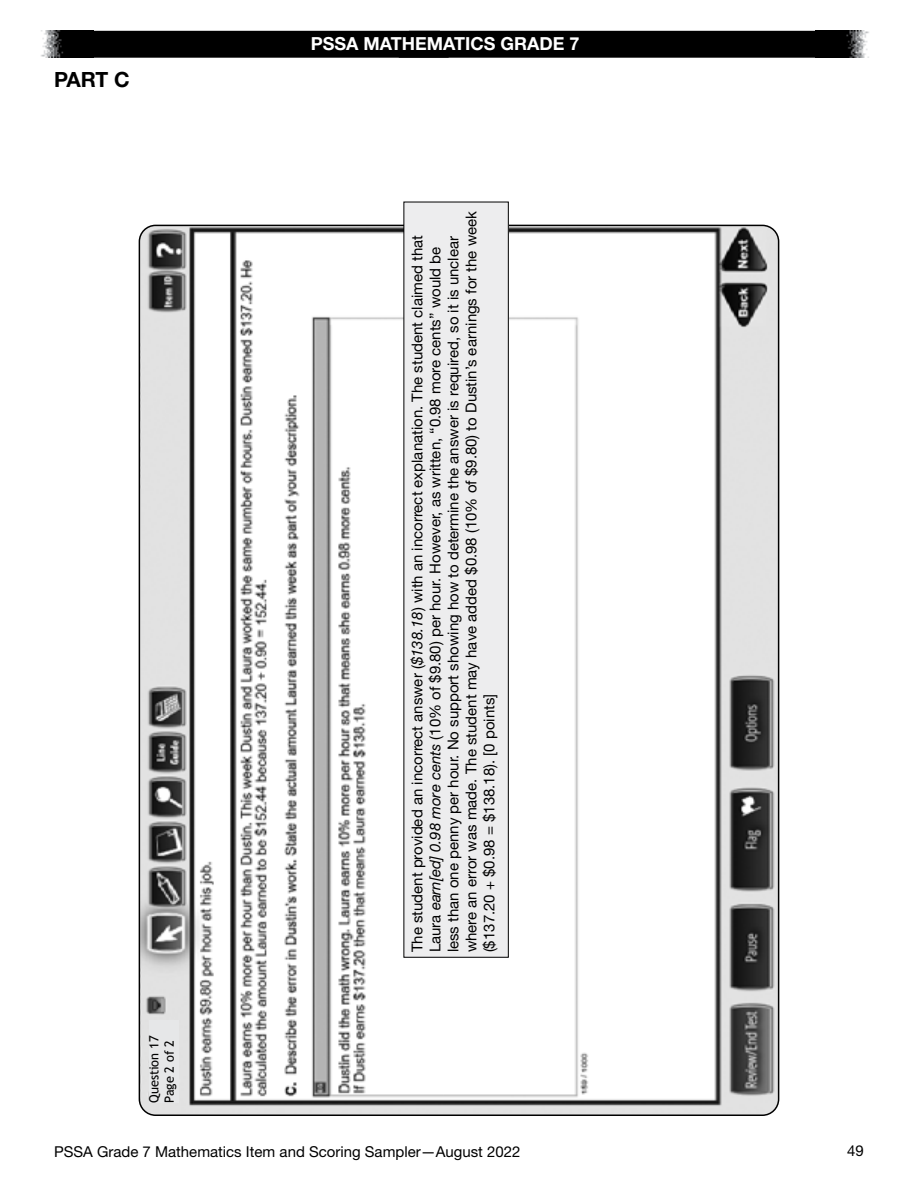
<style>
.page{position:relative;width:918px;height:1188px;background:#fff}
.page>*{position:absolute;margin:0;border:0;box-sizing:border-box;transform-origin:0 0}
.t1{font:700 21px "Helvetica Neue LT Std";color:#000}
.t2{font:700 18px "Helvetica Neue LT Std";color:#fff}
.t3{font:15px/18px "Helvetica Neue LT Std";color:#000}
.t4{font:12.75px/15.3px "Trebuchet MS";color:#000}
.s1{font-style:italic}
</style>
<div class="page">
<img style="left:41px;top:31px;width:53px;height:27px">
<img style="left:816px;top:31px;width:53px;height:27px">
<div style="left:94px;top:31px;width:722px;height:27px;background:#000"></div>
<img style="left:139px;top:225px;width:640px;height:890px">
<div style="left:149px;top:1020px;width:30px;height:83px;background:#e6e7e8"></div>
<div style="left:404px;top:202px;width:104px;height:755px;background:#ededee"></div>
<div style="left:404px;top:202px;width:105px;height:756px;border:1px solid #000"></div>
<p class="t1" style="left:54px;top:67px;width:77px">PART C</p>
<p class="t4" style="left:146px;top:1103px;width:69px;rotate:-90deg">Question 17<br>Page 2 of 2</p>
<p class="t2" style="left:311px;top:33px;width:270px">PSSA MATHEMATICS GRADE 7</p>
<p class="t3" style="left:408px;top:952px;width:743px;rotate:-90deg">The student provided an incorrect answer (<span class="s1">$138.18</span>) with an incorrect explanation . The student claimed that Laura <span class="s1">earn[ed] 0.98 more cents</span> (10% of $9 .80) per hour . However, as written, “0 .98 more cents” would be<br>less than one penny per hour . No support showing how to determine the answer is required, so it is unclear where an error was made . The student may have added $0 .98 (10% of $9 .80) to Dustin’s earnings for the week ($137 .20 + $0 .98 = $138 .18) . [0 points]</p>
<p class="t3" style="left:54px;top:1142px;width:468px">PSSA Grade 7 Mathematics Item and Scoring Sampler—August 2022</p>
<p class="t3" style="left:847px;top:1142px;width:18px">49</p>
</div>
